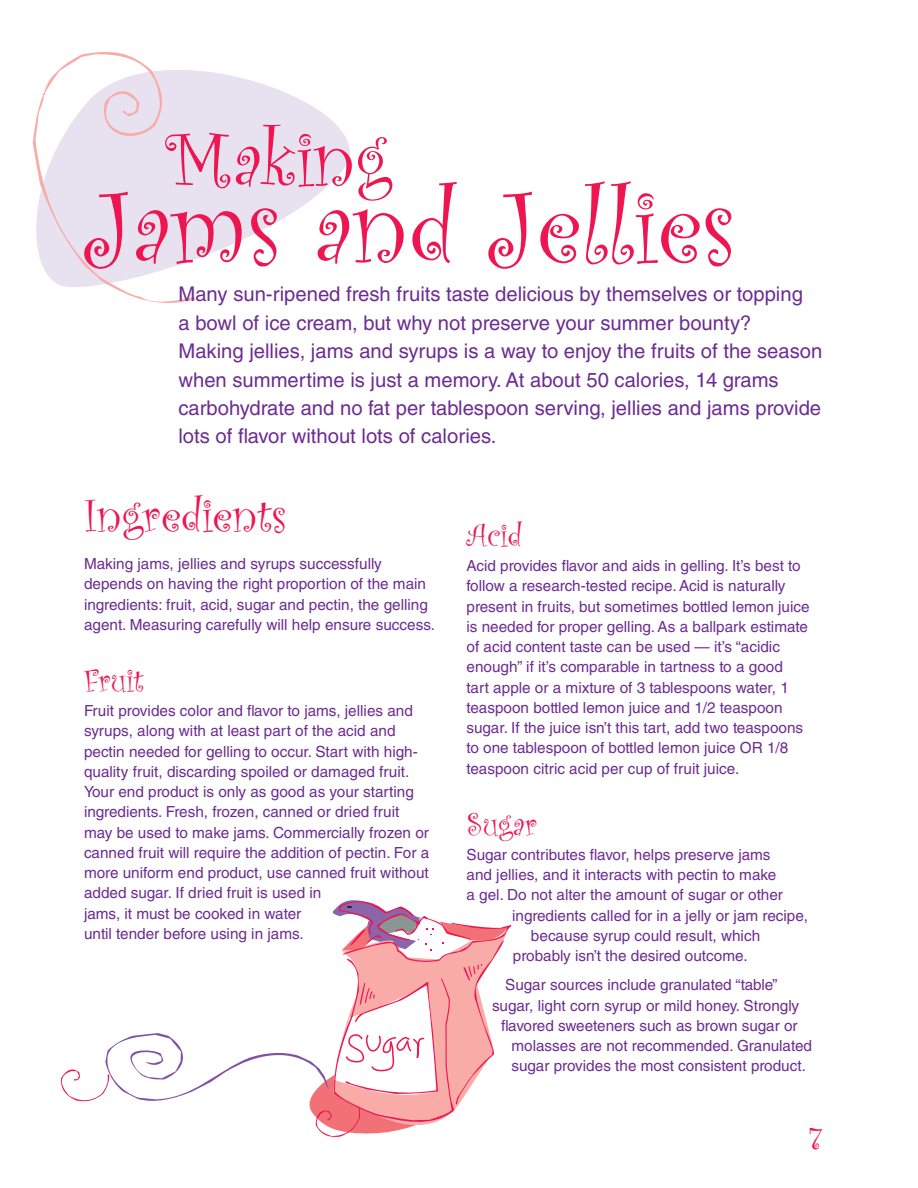
<style>
.page{position:relative;width:918px;height:1188px;background:#fff}
.page>*{position:absolute;margin:0;border:0;box-sizing:border-box;transform-origin:0 0}
.Headline{font:108px "Curlz";color:#ed1650}
.Headline-2{font:81px "Curlz";color:#ed1650}
.Subhead_1{font:48px "Curlz";color:#ed1650}
.Subhead_2{font:33px "Curlz";color:#ed1650}
.Body_text{font:20.25px/28.5px "Helvetica LT Std";color:#6c2c91}
.Body_text-2{font:15.3px/20.2px "Helvetica LT Std";color:#6c2c91}
</style>
<div class="page">
<svg style="left:32px;top:70px;width:318px;height:189px;fill:#e7e1f0"></svg>
<svg style="left:33px;top:52px;width:162px;height:251px"></svg>
<svg style="left:61px;top:900px;width:450px;height:237px"></svg>
<p class="Headline-2" style="left:165px;top:102px;width:228px">Making</p>
<p class="Headline" style="left:84px;top:151px;width:653px">Jams and Jellies</p>
<p class="Body_text" style="left:178px;top:280px;width:645px">Many sun-ripened fresh fruits taste delicious by themselves or topping<br>a bowl of ice cream, but why not preserve your summer bounty?<br>Making jellies, jams and syrups is a way to enjoy the fruits of the season when summertime is just a memory. At about 50 calories, 14 grams carbohydrate and no fat per tablespoon serving, jellies and jams provide lots of flavor without lots of calories.</p>
<p class="Subhead_1" style="left:84px;top:482px;width:204px">Ingredients</p>
<p class="Body_text-2" style="left:84px;top:554px;width:353px">Making jams, jellies and syrups successfully depends on having the right proportion of the main ingredients: fruit, acid, sugar and pectin, the gelling agent. Measuring carefully will help ensure success.</p>
<p class="Subhead_2" style="left:84px;top:657px;width:61px">Fruit</p>
<p class="Body_text-2" style="left:84px;top:701px;width:347px">Fruit provides color and flavor to jams, jellies and syrups, along with at least part of the acid and pectin needed for gelling to occur. Start with high&shy;quality fruit, discarding spoiled or damaged fruit.<br>Your end product is only as good as your starting ingredients. Fresh, frozen, canned or dried fruit may be used to make jams. Commercially frozen or canned fruit will require the addition of pectin. For a more uniform end product, use canned fruit without added sugar. If dried fruit is used in<br>jams, it must be cooked in water<br>until tender before using in jams.</p>
<p class="Subhead_2" style="left:466px;top:512px;width:57px">Acid</p>
<p class="Body_text-2" style="left:466px;top:556px;width:345px">Acid provides flavor and aids in gelling. It’s best to follow a research-tested recipe. Acid is naturally present in fruits, but sometimes bottled lemon juice is needed for proper gelling. As a ballpark estimate of acid content taste can be used — it’s “acidic enough” if it’s comparable in tartness to a good<br>tart apple or a mixture of 3 tablespoons water, 1 teaspoon bottled lemon juice and 1/2 teaspoon sugar. If the juice isn’t this tart, add two teaspoons to one tablespoon of bottled lemon juice OR 1/8 teaspoon citric acid per cup of fruit juice.</p>
<p class="Subhead_2" style="left:466px;top:801px;width:72px">Sugar</p>
<p class="Body_text-2" style="left:466px;top:844px;width:306px">Sugar contributes flavor, helps preserve jams</p>
<p class="Body_text-2" style="left:466px;top:865px;width:311px">and jellies, and it interacts with pectin to make</p>
<p class="Body_text-2" style="left:466px;top:885px;width:318px">a gel. Do not alter the amount of sugar or other</p>
<p class="Body_text-2" style="left:512px;top:905px;width:297px">ingredients called for in a jelly or jam recipe,</p>
<p class="Body_text-2" style="left:531px;top:925px;width:231px">because syrup could result, which</p>
<p class="Body_text-2" style="left:513px;top:946px;width:236px">probably isn’t the desired outcome.</p>
<p class="Body_text-2" style="left:505px;top:975px;width:274px">Sugar sources include granulated “table”</p>
<p class="Body_text-2" style="left:492px;top:995px;width:309px">sugar, light corn syrup or mild honey. Strongly</p>
<p class="Body_text-2" style="left:501px;top:1015px;width:298px">flavored sweeteners such as brown sugar or</p>
<p class="Body_text-2" style="left:512px;top:1036px;width:302px">molasses are not recommended. Granulated</p>
<p class="Body_text-2" style="left:512px;top:1056px;width:296px">sugar provides the most consistent product.</p>
<h3 class="Subhead_2" style="left:809px;top:1115px;width:14px">7</h3>
</div>
